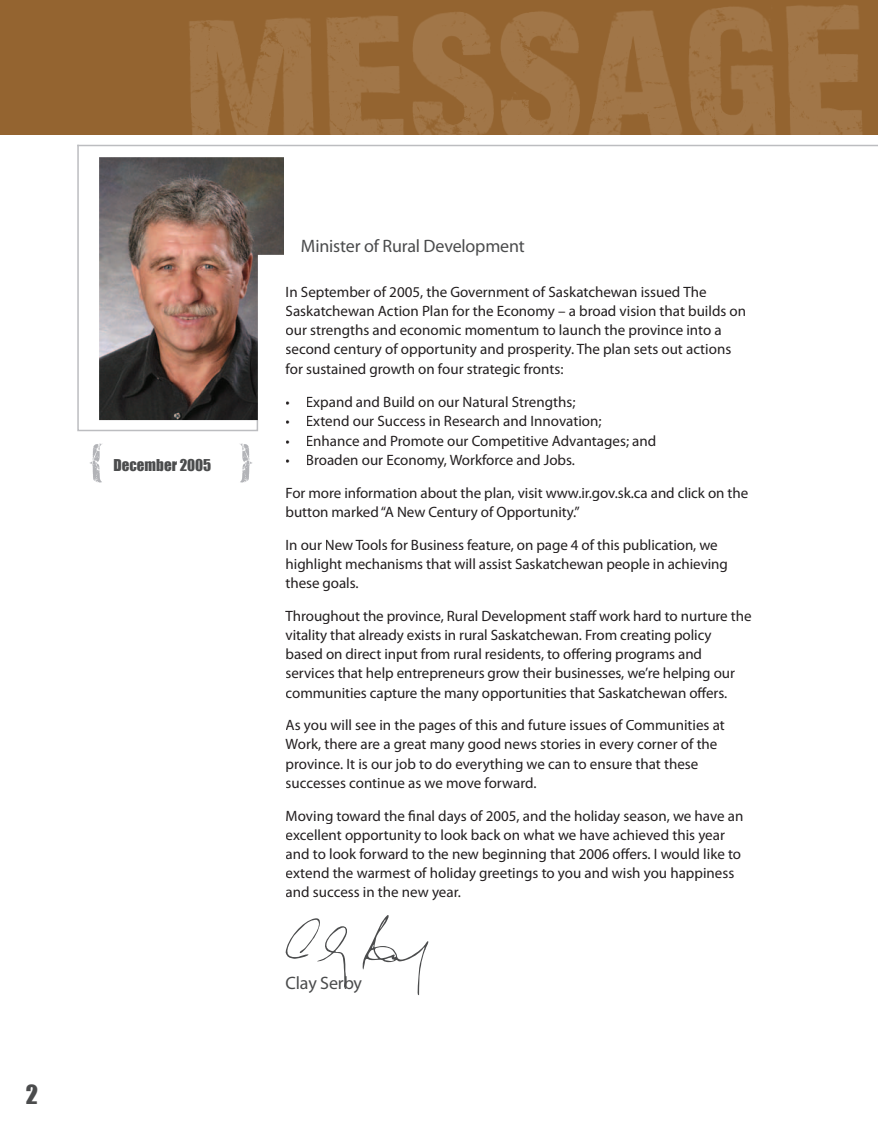
<style>
.page{position:relative;width:878px;height:1134px;background:#fff}
.page>*{position:absolute;margin:0;border:0;box-sizing:border-box;transform-origin:0 0}
.t1{font:24.3px "Impact";color:#4b4c4d}
.t2{font:18px "Myriad Pro";letter-spacing:-.01em;color:#4b4c4d}
.t3{font:15px/19.2px "Myriad Pro";color:#231f20}
.t4{font:15px "Impact";color:#4b4c4d}
</style>
<div class="page">
<svg style="left:77px;top:211px;width:181px;height:220px"></svg>
<svg style="left:285px;top:918px;width:62px;height:70px"></svg>
<svg style="left:362px;top:915px;width:66px;height:80px"></svg>
<div style="left:0;top:0;width:878px;height:135px;background:#946430"></div>
<img style="left:189px;top:5px;width:674px;height:130px">
<img style="left:99px;top:211px;width:184px;height:209px">
<img style="left:240px;top:443px;width:12px;height:40px">
<img style="left:90px;top:443px;width:12px;height:40px">
<svg style="left:77px;top:145px;width:801px;height:66px"></svg>
<h1 class="t1" style="left:26px;top:1075px;width:14px">2</h1>
<p class="t4" style="left:114px;top:453px;width:99px">December 2005</p>
<p class="t2" style="left:301px;top:237px;width:225px">Minister of Rural Development</p>
<p class="t3" style="left:285px;top:282px;width:462px">In September of 2005, the Government of Saskatchewan issued The Saskatchewan Action Plan for the Economy – a broad vision that builds on our strengths and economic momentum to launch the province into a second century of opportunity and prosperity. The plan sets out actions for sustained growth on four strategic fronts:</p>
<p class="t3" style="left:306px;top:392px;width:352px">Expand and Build on our Natural Strengths;<br>Extend our Success in Research and Innovation; Enhance and Promote our Competitive Advantages; and Broaden our Economy, Workforce and Jobs.</p>
<p class="t3" style="left:285px;top:483px;width:464px">For more information about the plan, visit www.ir.gov.sk.ca and click on the button marked “A New Century of Opportunity.”</p>
<p class="t3" style="left:285px;top:535px;width:444px">In our New Tools for Business feature, on page 4 of this publication, we highlight mechanisms that will assist Saskatchewan people in achieving these goals.</p>
<p class="t3" style="left:285px;top:606px;width:467px">Throughout the province, Rural Development staff work hard to nurture the vitality that already exists in rural Saskatchewan. From creating policy based on direct input from rural residents, to offering programs and services that help entrepreneurs grow their businesses, we’re helping our communities capture the many opportunities that Saskatchewan offers.</p>
<p class="t3" style="left:285px;top:716px;width:440px">As you will see in the pages of this and future issues of Communities at Work, there are a great many good news stories in every corner of the province. It is our job to do everything we can to ensure that these successes continue as we move forward.</p>
<p class="t3" style="left:285px;top:806px;width:459px">Moving toward the final days of 2005, and the holiday season, we have an excellent opportunity to look back on what we have achieved this year and to look forward to the new beginning that 2006 offers. I would like to extend the warmest of holiday greetings to you and wish you happiness and success in the new year.</p>
<p class="t3" style="left:285px;top:392px;width:6px;text-align:justify">• • • •</p>
<p class="t2" style="left:285px;top:973px;width:78px">Clay Serby</p>
</div>
